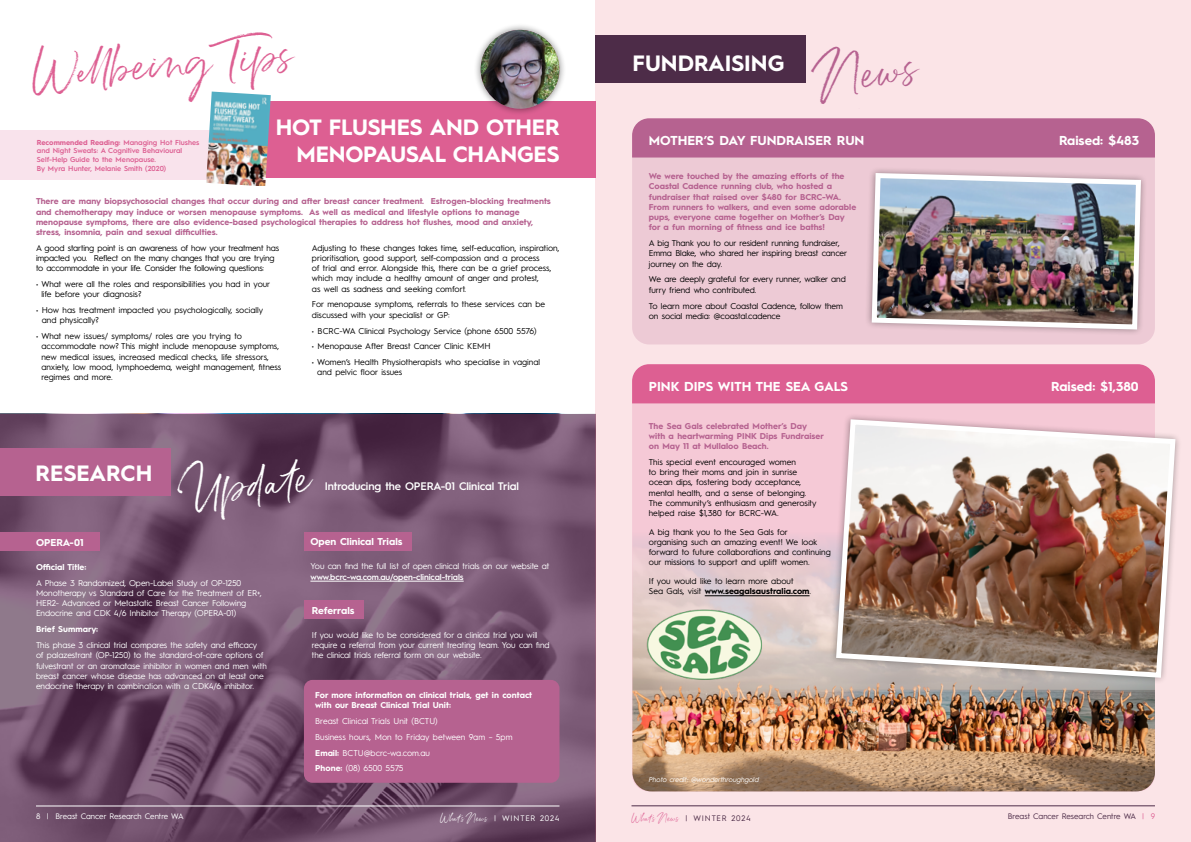
<style>
.page{position:relative;width:1191px;height:842px;background:#fff}
.page>*{position:absolute;margin:0;border:0;box-sizing:border-box;transform-origin:0 0}
.t1{font:38.4px "Belluga";color:#dd5f92}
.t2{font:38.4px "Belluga";color:#fff}
.t3{font:38.4px "Belluga";color:#b66290}
.t4{font:700 22.2px/26.7px "Hurme Geometric Sans 1";letter-spacing:-.01em;color:#fff;text-align:right}
.t5{font:700 13px "Hurme Geometric Sans 1";color:#fff}
.t6{font:600 11px "Hurme Geometric Sans 1";letter-spacing:-.01em;color:#fff}
.t7{font:700 10px "Hurme Geometric Sans 1";color:#fff}
.t8{font:8.5px/10.2px "Hurme Geometric Sans 1";color:#000}
.t9{font:8.5px/10.2px "Hurme Geometric Sans 1";letter-spacing:-.01em;color:#fff}
.t10{font:700 8.5px/10.2px "Hurme Geometric Sans 1";color:#b66290}
.t11{font:8.5px/10.2px "Hurme Geometric Sans 1";letter-spacing:-.02em;color:#000}
.t12{font:700 8.5px/10.2px "Hurme Geometric Sans 1";color:#fff}
.t13{font:600 8.5px "Hurme Geometric Sans 1";letter-spacing:-.01em;color:#fff}
.t14{font:8px "Hurme Geometric Sans 1";color:#fff}
.t15{font:8px "Hurme Geometric Sans 1";color:#4d2c48}
.t16{font:8px "Hurme Geometric Sans 1";letter-spacing:.1em;color:#fff}
.t17{font:8px "Hurme Geometric Sans 1";letter-spacing:.1em;color:#4d2c48}
.t18{font:600 7.2px/8.7px "Hurme Geometric Sans 1";color:#dd5f92}
.t19{font:italic 7px "Hurme Geometric Sans 1";color:#fff}
.s1{font-weight:700}
.s2{font-family:"Belluga"}
.s3{font-family:"Belluga";color:#dd5f92}
.s4{color:#dd5f92}
</style>
<div class="page">
<svg style="left:0;top:414px;width:595px;height:428px;background:#72526d"></svg>
<div style="left:595px;top:0;width:596px;height:842px;background:#fbe4e7"></div>
<div style="left:632px;top:158px;width:523px;height:186px;background:#edcad5"></div>
<div style="left:632px;top:403px;width:523px;height:129px;background:#f5c9d6"></div>
<div style="left:595px;top:35px;width:210px;height:48px;background:#4d2c48"></div>
<div style="left:263px;top:101px;width:332px;height:77px;background:#dd5f92"></div>
<div style="left:632px;top:118px;width:523px;height:40px;background:#b66290"></div>
<div style="left:632px;top:364px;width:523px;height:39px;background:#dd5f92"></div>
<div style="left:0;top:130px;width:239px;height:49px;background:#f9e3ec"></div>
<img style="left:206px;top:92px;width:65px;height:94px">
<div style="left:474px;top:23px;width:93px;height:92px;background:#000;opacity:.38"></div>
<img style="left:480px;top:30px;width:79px;height:79px;border-radius:39px">
<div style="left:0;top:449px;width:170px;height:47px;background:#b66290"></div>
<div style="left:0;top:532px;width:99px;height:19px;background:#b66290"></div>
<div style="left:304px;top:600px;width:59px;height:19px;background:#b66290"></div>
<div style="left:304px;top:532px;width:108px;height:19px;background:#b66290"></div>
<hr style="left:310px;top:581px;width:154px;height:1px;background:#fff">
<div style="left:304px;top:680px;width:255px;height:103px;background:#b66290;border-radius:9px"></div>
<div style="left:864px;top:166px;width:284px;height:170px;background:#edcad5"></div>
<img style="left:869px;top:170px;width:274px;height:162px">
<img style="left:632px;top:532px;width:523px;height:259px">
<div style="left:829px;top:413px;width:352px;height:271px;background:#000;opacity:.37"></div>
<img style="left:833px;top:417px;width:345px;height:263px">
<hr style="left:704px;top:595px;width:105px;height:1px;background:#000">
<img style="left:632px;top:588px;width:150px;height:112px">
<hr style="left:631px;top:805px;width:524px;height:1px;background:#4d2c48">
<hr style="left:36px;top:806px;width:523px;height:1px;background:#fff">
<h1 class="t1" style="left:30px;top:51px;width:262px;rotate:-4deg">Well bein g Tips</h1>
<p class="t18" style="left:37px;top:137px;width:164px"><span class="s1">Recommended Reading:</span> Managing Hot Flushes and Night Sweats: A Cognitive Behavioural Self-Help Guide to the Menopause.<br>By Myra Hunter, Melanie Smith (2020)</p>
<h2 class="t4" style="left:276px;top:112px;width:285px">HOT FLUSHES AND OTHER<br>MENOPAUSAL CHANGES</h2>
<p class="t10" style="left:36px;top:196px;width:516px">There are many biopsychosocial changes that occur during and after breast cancer treatment. Estrogen-blocking treatments and chemotherapy may induce or worsen menopause symptoms. As well as medical and lifestyle options to manage menopause symptoms, there are also evidence-based psychological therapies to address hot flushes, mood and anxiety, stress, insomnia, pain and sexual difficulties.</p>
<p class="t11" style="left:36px;top:242px;width:245px">A good starting point is an awareness of how your treatment has impacted you. Reflect on the many changes that you are trying to accommodate in your life. Consider the following questions:</p>
<p class="t8" style="left:41px;top:278px;width:230px;text-indent:-5px">• What were all the roles and responsibilities you had in your life before your diagnosis?</p>
<p class="t8" style="left:42px;top:304px;width:223px;text-indent:-6px">• How has treatment impacted you psychologically, socially and physically?</p>
<p class="t8" style="left:41px;top:331px;width:241px;text-indent:-5px">• What new issues/ symptoms/ roles are you trying to accommodate now? This might include menopause symptoms, new medical issues, increased medical checks, life stressors, anxiety, low mood, lymphoedema, weight management, fitness regimes and more.</p>
<p class="t8" style="left:312px;top:242px;width:249px">Adjusting to these changes takes time, self-education, inspiration, prioritisation, good support, self-compassion and a process<br>of trial and error. Alongside this, there can be a grief process, which may include a healthy amount of anger and protest,<br>as well as sadness and seeking comfort.</p>
<p class="t8" style="left:312px;top:299px;width:235px">For menopause symptoms, referrals to these services can be discussed with your specialist or GP:</p>
<p class="t8" style="left:312px;top:325px;width:226px">• BCRC-WA Clinical Psychology Service (phone 6500 5576)</p>
<p class="t8" style="left:312px;top:341px;width:180px">• Menopause After Breast Cancer Clinic KEMH</p>
<p class="t8" style="left:317px;top:357px;width:224px;text-indent:-5px">• Women’s Health Physiotherapists who specialise in vaginal and pelvic floor issues</p>
<h2 class="t4" style="left:36px;top:459px;width:118px">RESEARCH</h2>
<h1 class="t2" style="left:178px;top:470px;width:131px;rotate:-7deg">Updat e</h1>
<p class="t7" style="left:36px;top:535px;width:49px">OPERA-01</p>
<p class="t12" style="left:36px;top:561px;width:52px">Official Title:</p>
<p class="t9" style="left:36px;top:577px;width:227px">A Phase 3 Randomized, Open-Label Study of OP-1250<br>Monotherapy vs Standard of Care for the Treatment of ER+, HER2- Advanced or Metastatic Breast Cancer Following Endocrine and CDK 4/6 Inhibitor Therapy (OPERA-01)</p>
<p class="t12" style="left:36px;top:624px;width:64px">Brief Summary:</p>
<p class="t9" style="left:36px;top:639px;width:232px">This phase 3 clinical trial compares the safety and efficacy of palazestrant (OP-1250) to the standard-of-care options of fulvestrant or an aromatase inhibitor in women and men with breast cancer whose disease has advanced on at least one endocrine therapy in combination with a CDK4/6 inhibitor.</p>
<p class="t6" style="left:325px;top:478px;width:196px">Introducing the OPERA-01 Clinical Trial</p>
<p class="t7" style="left:310px;top:534px;width:94px">Open Clinical Trials</p>
<p class="t9" style="left:310px;top:561px;width:241px">You can find the full list of open clinical trials on our website at</p>
<p class="t13" style="left:310px;top:571px;width:155px">www.bcrc-wa.com.au/open-clinical-trials</p>
<p class="t7" style="left:312px;top:603px;width:44px">Referrals</p>
<p class="t9" style="left:312px;top:629px;width:239px">If you would like to be considered for a clinical trial you will require a referral from your current treating team. You can find the clinical trials referral form on our website.</p>
<p class="t12" style="left:315px;top:689px;width:218px">For more information on clinical trials, get in contact with our Breast Clinical Trial Unit:</p>
<p class="t9" style="left:315px;top:712px;width:199px;line-height:15.9px">Breast Clinical Trials Unit (BCTU)<br>Business hours, Mon to Friday between 9am – 5pm <span class="s1">Email:</span> BCTU@bcrc-wa.com.au<br><span class="s1">Phone:</span> (08) 6500 5575</p>
<h2 class="t4" style="left:632px;top:48px;width:153px">FUNDRAISING</h2>
<h1 class="t3" style="left:811px;top:57px;width:104px;rotate:-7deg">News</h1>
<h3 class="t5" style="left:649px;top:131px;width:217px">MOTHER’S DAY FUNDRAISER RUN</h3>
<p class="t10" style="left:649px;top:171px;width:209px">We were touched by the amazing efforts of the Coastal Cadence running club, who hosted a fundraiser that raised over $480 for BCRC-WA.<br>From runners to walkers, and even some adorable pups, everyone came together on Mother’s Day for a fun morning of fitness and ice baths!</p>
<p class="t8" style="left:649px;top:237px;width:200px">A big Thank you to our resident running fundraiser,<br>Emma Blake, who shared her inspiring breast cancer journey on the day.</p>
<p class="t8" style="left:649px;top:274px;width:198px">We are deeply grateful for every runner, walker and furry friend who contributed.</p>
<p class="t8" style="left:649px;top:300px;width:196px">To learn more about Coastal Cadence, follow them on social media: @coastal.cadence</p>
<h3 class="t5" style="left:649px;top:377px;width:201px">PINK DIPS WITH THE SEA GALS</h3>
<p class="t10" style="left:649px;top:420px;width:176px">The Sea Gals celebrated Mother’s Day with a heartwarming PINK Dips Fundraiser on May 11 at Mullaloo Beach.</p>
<p class="t8" style="left:649px;top:456px;width:169px">This special event encouraged women<br>to bring their moms and join in sunrise ocean dips, fostering body acceptance, mental health, and a sense of belonging.<br>The community’s enthusiasm and generosity helped raise $1,380 for BCRC-WA.</p>
<p class="t8" style="left:649px;top:526px;width:183px">A big thank you to the Sea Gals for<br>organising such an amazing event! We look forward to future collaborations and continuing our missions to support and uplift women.</p>
<p class="t8" style="left:649px;top:575px;width:164px">If you would like to learn more about<br>Sea Gals, visit <span class="s1">www.seagalsaustralia.com</span>.</p>
<p class="t19" style="left:649px;top:774px;width:112px">Photo credit: @wonderthroughgold</p>
<h3 class="t5" style="left:1059px;top:131px;width:81px">Raised: $483</h3>
<h3 class="t5" style="left:1051px;top:378px;width:89px">Raised: $1,380</h3>
<p class="t14" style="left:36px;top:811px;width:149px">8 | Breast Cancer Research Centre WA</p>
<p class="t16" style="left:440px;top:812px;width:121px"><span class="s2">What’s News</span> | WINTER 2024</p>
<p class="t17" style="left:631px;top:812px;width:121px"><span class="s3">What’s News</span> | WINTER 2024</p>
<p class="t15" style="left:1008px;top:811px;width:149px">Breast Cancer Research Centre WA <span class="s4">| 9</span></p>
</div>
